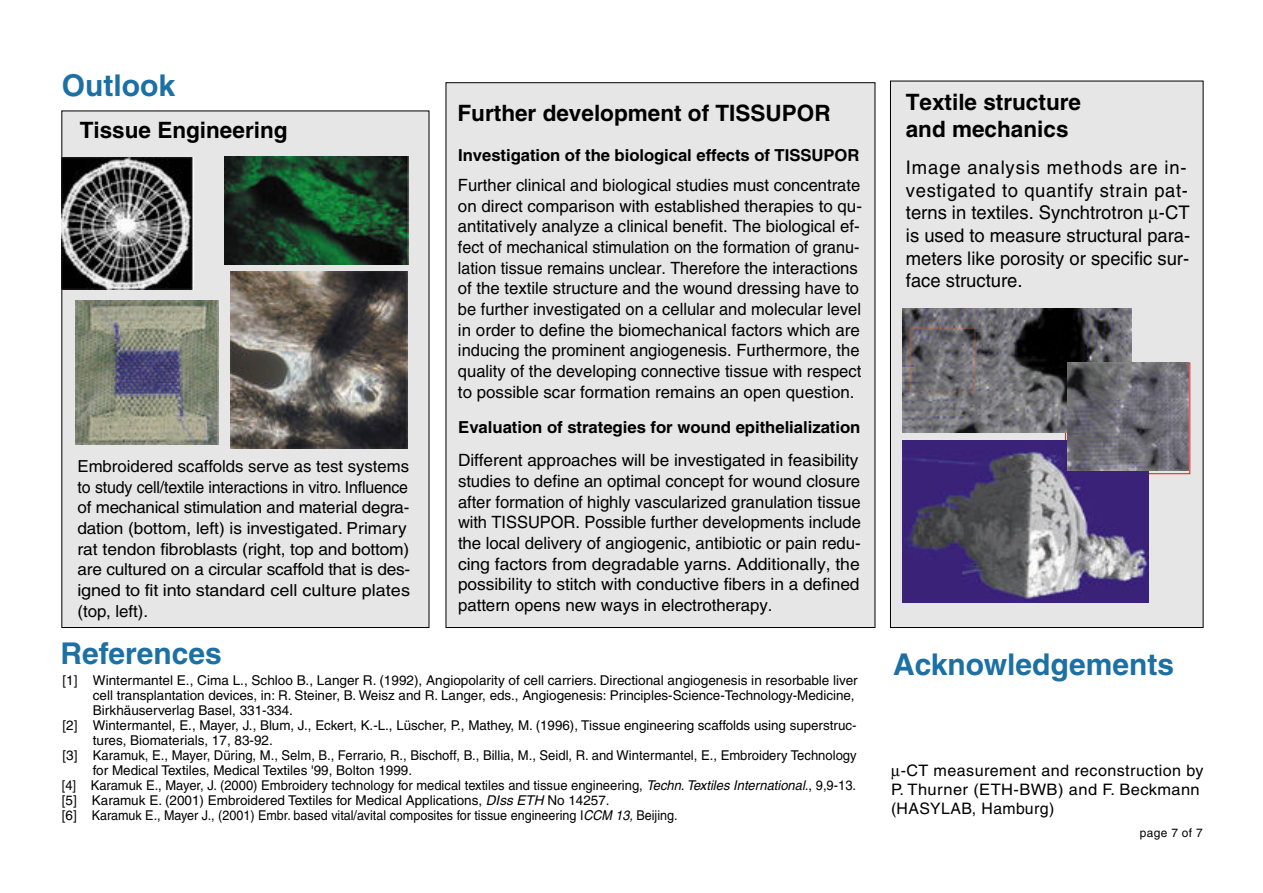
<style>
.page{position:relative;width:1263px;height:893px;background:#fff}
.page>*{position:absolute;margin:0;border:0;box-sizing:border-box;transform-origin:0 0}
.t1{font:700 30px "Helvetica";color:#1d70a3}
.t2{font:700 22.5px/27px "Helvetica";color:#000}
.t3{font:18.75px/22.5px "Helvetica";color:#000}
.t4{font:16.95px/20.7px "Helvetica";color:#000}
.t5{font:16.5px/20.7px "Helvetica";letter-spacing:-.01em;color:#000}
.t6{font:700 16.5px "Helvetica";letter-spacing:-.005em;color:#000}
.t7{font:15.75px/19px "Helvetica";letter-spacing:.025em;color:#000}
.t8{font:13.5px "Helvetica";color:#000}
.t9{font:13.5px/15px "Helvetica";color:#000;scale:.96 1}
.t10{font:12px "Helvetica";letter-spacing:.025em;color:#000}
.s1{font-style:italic}
</style>
<div class="page">
<div style="left:62px;top:111px;width:367px;height:516px;background:#e6e6e6"></div>
<div style="left:890px;top:81px;width:313px;height:546px;background:#e6e6e6;border:1px solid #000"></div>
<div style="left:446px;top:82px;width:429px;height:545px;background:#e6e6e6"></div>
<img style="left:902px;top:440px;width:246px;height:162px">
<img style="left:902px;top:308px;width:230px;height:125px">
<img style="left:1067px;top:362px;width:122px;height:108px">
<img style="left:231px;top:271px;width:177px;height:177px">
<img style="left:75px;top:301px;width:144px;height:144px">
<img style="left:224px;top:157px;width:185px;height:108px">
<img style="left:62px;top:158px;width:132px;height:132px">
<h1 class="t1" style="left:62px;top:67px;width:115px">Outlook</h1>
<h2 class="t2" style="left:80px;top:116px;width:209px">Tissue Engineering</h2>
<p class="t5" style="left:78px;top:456px;width:334px">Embroidered scaffolds serve as test systems to study cell/textile interactions in vitro. Influence of mechanical stimulation and material degra&shy;dation (bottom, left) is investigated. Primary rat tendon fibroblasts (right, top and bottom) are cultured on a circular scaffold that is des&shy;igned to fit into standard cell culture plates (top, left).</p>
<h2 class="t2" style="left:458px;top:99px;width:375px">Further development of TISSUPOR</h2>
<p class="t6" style="left:458px;top:145px;width:403px">Investigation of the biological effects of TISSUPOR</p>
<p class="t4" style="left:458px;top:175px;width:406px">Further clinical and biological studies must concentrate on direct comparison with established therapies to qu&shy;antitatively analyze a clinical benefit. The biological ef&shy;fect of mechanical stimulation on the formation of granu&shy;lation tissue remains unclear. Therefore the interactions of the textile structure and the wound dressing have to be further investigated on a cellular and molecular level in order to define the biomechanical factors which are inducing the prominent angiogenesis. Furthermore, the quality of the developing connective tissue with respect to possible scar formation remains an open question.</p>
<p class="t6" style="left:458px;top:417px;width:404px">Evaluation of strategies for wound epithelialization</p>
<p class="t4" style="left:458px;top:450px;width:404px">Different approaches will be investigated in feasibility studies to define an optimal concept for wound closure after formation of highly vascularized granulation tissue with TISSUPOR. Possible further developments include the local delivery of angiogenic, antibiotic or pain redu&shy;cing factors from degradable yarns. Additionally, the possibility to stitch with conductive fibers in a defined pattern opens new ways in electrotherapy.</p>
<h2 class="t2" style="left:906px;top:88px;width:177px">Textile structure and mechanics</h2>
<p class="t3" style="left:906px;top:156px;width:286px">Image analysis methods are in&shy;vestigated to quantify strain pat&shy;terns in textiles. Synchtrotron -CT is used to measure structural para&shy;meters like porosity or specific sur&shy;face structure.</p>
<h1 class="t1" style="left:60px;top:635px;width:163px">References</h1>
<h1 class="t1" style="left:893px;top:646px;width:282px">Acknowledgements</h1>
<p class="t8" style="left:63px;top:672px;width:797px">[1] Wintermantel E., Cima L., Schloo B., Langer R. (1992), Angiopolarity of cell carriers. Directional angiogenesis in resorbable liver</p>
<p class="t8" style="left:93px;top:687px;width:763px">cell transplantation devices, in: R. Steiner, B. Weisz and R. Langer, eds., Angiogenesis: Principles-Science-Technology-Medicine,</p>
<p class="t8" style="left:93px;top:702px;width:202px">Birkhäuserverlag Basel, 331-334.</p>
<p class="t8" style="left:63px;top:717px;width:796px">[2] Wintermantel, E., Mayer, J., Blum, J., Eckert, K.-L., Lüscher, P., Mathey, M. (1996), Tissue engineering scaffolds using superstruc-</p>
<p class="t8" style="left:93px;top:732px;width:181px">tures, Biomaterials, 17, 83-92.</p>
<p class="t8" style="left:63px;top:747px;width:796px">[3] Karamuk, E., Mayer, Düring, M., Selm, B., Ferrario, R., Bischoff, B., Billia, M., Seidl, R. and Wintermantel, E., Embroidery Technology</p>
<p class="t8" style="left:93px;top:762px;width:321px">for Medical Textiles, Medical Textiles '99, Bolton 1999.</p>
<p class="t7" style="left:891px;top:760px;width:314px;text-indent:10px">-CT measurement and reconstruction by<br>P. Thurner (ETH-BWB) and F. Beckmann (HASYLAB, Hamburg)</p>
<p class="t10" style="left:1140px;top:826px;width:64px">page 7 of 7</p>
<p class="t9" style="left:62px;top:778px;width:829px">[4] Karamuk E., Mayer, J. (2000) Embroidery technology for medical textiles and tissue engineering, <span class="s1">Techn. Textiles International.</span>, 9,9-13. [5] Karamuk E. (2001) Embroidered Textiles for Medical Applications, <span class="s1">DIss ETH</span> No 14257.<br>[6] Karamuk E., Mayer J., (2001) Embr. based vital/avital composites for tissue engineering I<span class="s1">CCM 13,</span> Beijing.</p>
</div>
